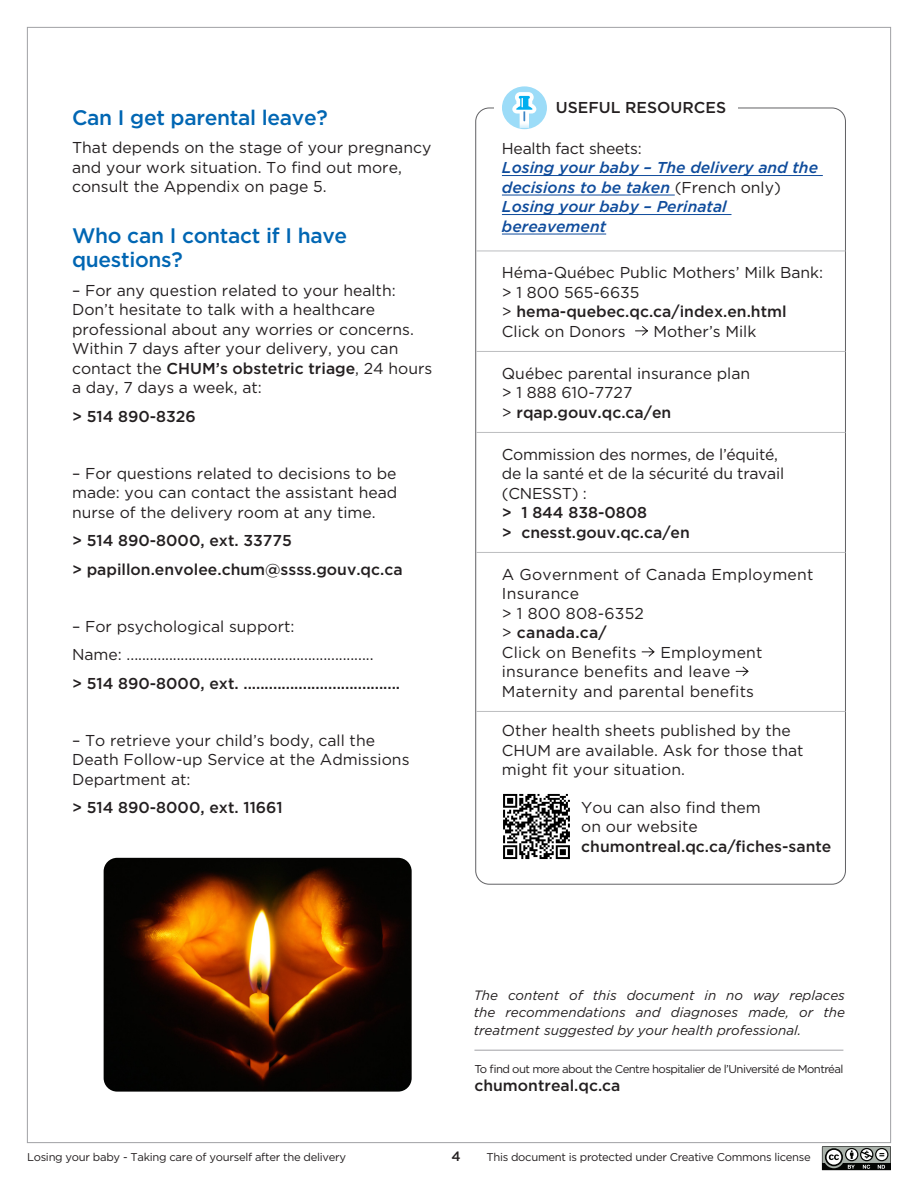
<style>
.page{position:relative;width:918px;height:1188px;background:#fff}
.page>*{position:absolute;margin:0;border:0;box-sizing:border-box;transform-origin:0 0}
.t1{font:500 21px/24px "Gotham";letter-spacing:-.015em;color:#0166b3}
.t2{font:15.75px/19.5px "Gotham";color:#231f20}
.t3{font:500 15.75px/19.5px "Gotham";color:#231f20}
.t4{font:italic 500 15.75px/19.5px "Gotham";color:#0f4c9c}
.t5{font:italic 13.5px/17.4px "Gotham";color:#231f20;text-align:justify}
.t6{font:500 13.5px "Gotham";color:#231f20}
.t7{font:11.4px "Gotham";letter-spacing:-.05em;color:#231f20}
.t8{font:11.25px "Gotham";letter-spacing:-.025em;color:#231f20}
.s1{font-weight:500}
.s2{font-weight:400;font-style:normal;color:#231f20}
</style>
<div class="page">
<svg style="left:822px;top:1146px;width:69px;height:24px;background:#747774"></svg>
<hr style="left:502px;top:175px;width:321px;height:1px;background:#0f4c9c">
<hr style="left:502px;top:195px;width:173px;height:1px;background:#0f4c9c">
<hr style="left:502px;top:214px;width:230px;height:1px;background:#0f4c9c">
<hr style="left:502px;top:234px;width:104px;height:1px;background:#0f4c9c">
<hr style="left:476px;top:250px;width:370px;height:1px;background:#bcbdc0">
<hr style="left:476px;top:351px;width:370px;height:1px;background:#bcbdc0">
<hr style="left:476px;top:432px;width:370px;height:1px;background:#bcbdc0">
<hr style="left:476px;top:552px;width:370px;height:1px;background:#bcbdc0">
<hr style="left:476px;top:711px;width:370px;height:1px;background:#bcbdc0">
<svg style="left:635px;top:326px;width:13px;height:10px"></svg>
<svg style="left:642px;top:647px;width:13px;height:10px"></svg>
<svg style="left:736px;top:666px;width:13px;height:10px"></svg>
<svg style="left:502px;top:86px;width:45px;height:43px"></svg>
<img style="left:104px;top:858px;width:308px;height:234px">
<hr style="left:474px;top:1050px;width:369px;height:1px;background:#a0a1a5">
<img style="left:503px;top:793px;width:67px;height:66px">
<h1 class="t1" style="left:72px;top:105px;width:257px">Can I get parental leave?</h1>
<p class="t2" style="left:72px;top:138px;width:361px">That depends on the stage of your pregnancy and your work situation. To find out more, consult the Appendix on page 5.</p>
<h1 class="t1" style="left:72px;top:224px;width:277px">Who can I contact if I have questions?</h1>
<p class="t2" style="left:72px;top:280px;width:362px">– For any question related to your health:<br>Don’t hesitate to talk with a healthcare professional about any worries or concerns.<br>Within 7 days after your delivery, you can contact the <span class="s1">CHUM’s obstetric triage</span>, 24 hours a day, 7 days a week, at:</p>
<p class="t3" style="left:72px;top:406px;width:125px">&gt; 514 890-8326</p>
<p class="t2" style="left:72px;top:463px;width:327px;text-align:justify">– For questions related to decisions to be made: you can contact the assistant head nurse of the delivery room at any time.</p>
<p class="t3" style="left:72px;top:526px;width:332px;line-height:28.5px">&gt; 514 890-8000, ext. 33775<br>&gt; papillon.envolee.chum@ssss.gouv.qc.ca</p>
<p class="t2" style="left:72px;top:612px;width:303px;line-height:28.5px">– For psychological support:<br>Name: ................................................................</p>
<p class="t3" style="left:72px;top:673px;width:330px">&gt; 514 890-8000, ext. .....................................</p>
<p class="t2" style="left:72px;top:730px;width:339px">– To retrieve your child’s body, call the<br>Death Follow-up Service at the Admissions<br>Department at:</p>
<p class="t3" style="left:72px;top:798px;width:212px">&gt; 514 890-8000, ext. 11661</p>
<p class="t3" style="left:556px;top:98px;width:172px">USEFUL RESOURCES</p>
<p class="t2" style="left:502px;top:138px;width:141px">Health fact sheets:</p>
<p class="t4" style="left:502px;top:158px;width:318px">Losing your baby – The delivery and the decisions to be taken <span class="s2">(French only)<br></span>Losing your baby – Perinatal bereavement</p>
<p class="t2" style="left:502px;top:263px;width:323px">Héma-Québec Public Mothers’ Milk Bank: &gt; 1 800 565-6635<br>&gt; <span class="s1">hema-quebec.qc.ca/index.en.html<br></span>Click on Donors</p>
<p class="t2" style="left:653px;top:321px;width:104px">Mother’s Milk</p>
<p class="t2" style="left:502px;top:363px;width:250px">Québec parental insurance plan &gt; 1 888 610-7727<br>&gt; <span class="s1">rqap.gouv.qc.ca/en</span></p>
<p class="t2" style="left:502px;top:444px;width:284px">Commission des normes, de l’équité, de la santé et de la sécurité du travail (CNESST) :</p>
<p class="t3" style="left:502px;top:503px;width:189px">&gt; 1 844 838-0808<br>&gt; cnesst.gouv.qc.ca/en</p>
<p class="t2" style="left:502px;top:564px;width:313px">A Government of Canada Employment<br>Insurance<br>&gt; 1 800 808-6352<br>&gt; <span class="s1">canada.ca/<br></span>Click on Benefits</p>
<p class="t2" style="left:502px;top:642px;width:262px;text-indent:158px">Employment insurance benefits and leave<br>Maternity and parental benefits</p>
<p class="t2" style="left:502px;top:721px;width:303px">Other health sheets published by the<br>CHUM are available. Ask for those that might fit your situation.</p>
<p class="t2" style="left:581px;top:797px;width:181px">You can also find them on our website</p>
<p class="t3" style="left:581px;top:836px;width:252px">chumontreal.qc.ca/fiches-sante</p>
<p class="t5" style="left:474px;top:986px;width:373px">The content of this document in no way replaces the recommendations and diagnoses made, or the treatment suggested by your health professional.</p>
<p class="t7" style="left:474px;top:1062px;width:370px">To find out more about the Centre hospitalier de l’Université de Montréal</p>
<p class="t3" style="left:474px;top:1076px;width:148px">chumontreal.qc.ca</p>
<p class="t8" style="left:27px;top:1150px;width:321px">Losing your baby - Taking care of yourself after the delivery</p>
<p class="t6" style="left:451px;top:1147px;width:11px">4</p>
<p class="t8" style="left:487px;top:1150px;width:326px">This document is protected under Creative Commons license</p>
</div>
